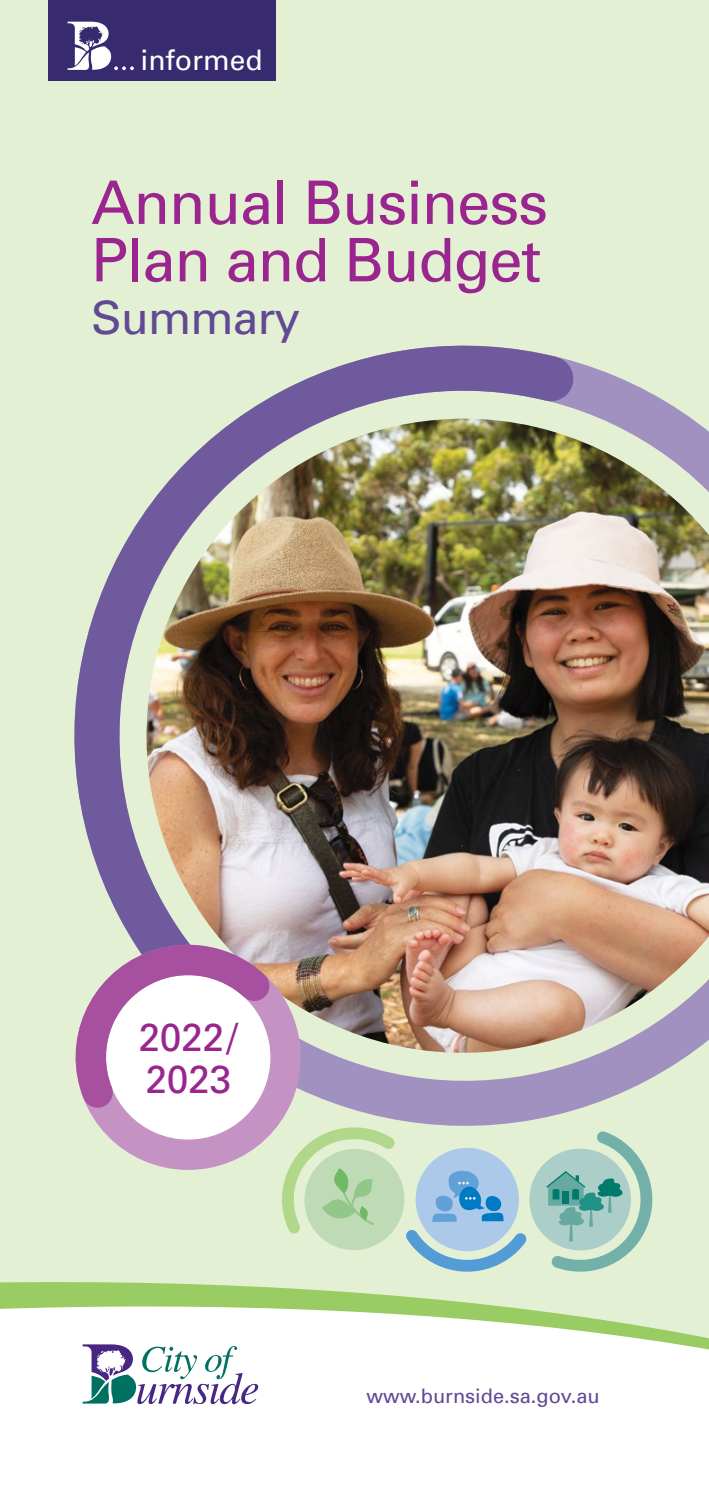
<style>
.page{position:relative;width:709px;height:1489px;background:#fff}
.page>*{position:absolute;margin:0;border:0;box-sizing:border-box;transform-origin:0 0}
.t1{font:60px/57.2px "Univers";letter-spacing:-.02em;color:#9a258f}
.t2{font:46px "Univers";letter-spacing:-.02em;color:#624994}
.t3{font:39px/41.8px "Univers";letter-spacing:-.01em;color:#9a258f}
.t4{font:28.25px "Univers";color:#fff}
.t5{font:20px "Univers";color:#624994}
</style>
<div class="page">
<div style="left:0;top:0;width:709px;height:1410px;background:#e3f0d4"></div>
<svg style="left:0;top:1282px;width:709px;height:128px;fill:#fff"></svg>
<svg style="left:83px;top:1344px;width:175px;height:59px"></svg>
<div style="left:48px;top:0;width:227px;height:81px;background:#382a6f"></div>
<svg style="left:68px;top:22px;width:66px;height:48px"></svg>
<svg style="left:285px;top:1216px;width:366px;height:56px"></svg>
<img style="left:168px;top:372px;width:541px;height:844px">
<img style="left:74px;top:345px;width:531px;height:714px">
<svg style="left:74px;top:929px;width:243px;height:239px"></svg>
<svg style="left:78px;top:913px;width:219px;height:218px"></svg>
<p class="t4" style="left:140px;top:42px;width:124px">informed</p>
<p class="t1" style="left:91px;top:173px;width:458px">Annual Business<br>Plan and Budget</p>
<p class="t2" style="left:91px;top:289px;width:210px">Summary</p>
<p class="t3" style="left:139px;top:1015px;width:101px">2022/<br>2023</p>
<p class="t5" style="left:366px;top:1383px;width:235px">www.burnside.sa.gov.au</p>
</div>
